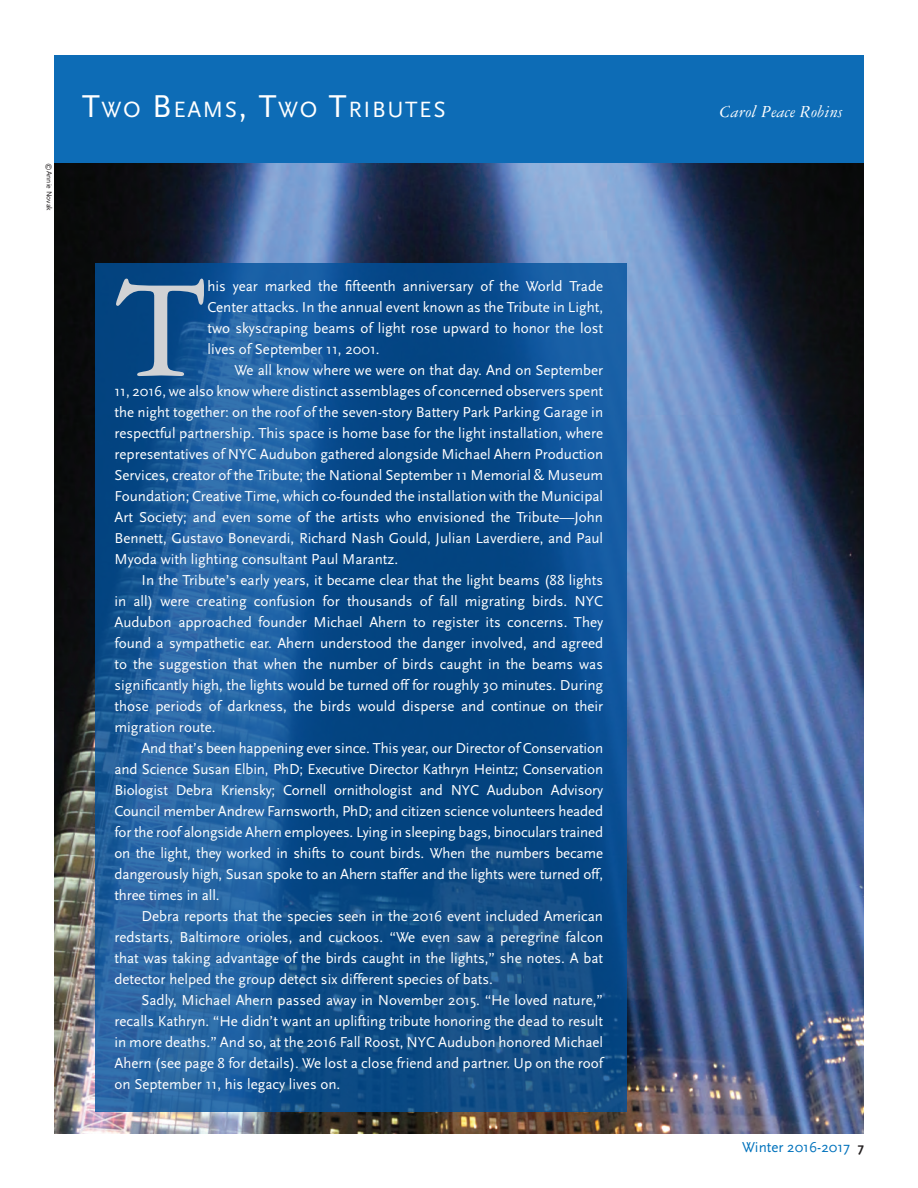
<style>
.page{position:relative;width:918px;height:1188px;background:#fff}
.page>*{position:absolute;margin:0;border:0;box-sizing:border-box;transform-origin:0 0}
.t1{font:152.25px "Garamond Three";color:#d1d2d4}
.t2{font:23.1px "Scala Sans Caps";letter-spacing:.07em;color:#fff}
.t3{font:italic 18px "Garamond Three";letter-spacing:.01em;color:#fff}
.t4{font:15px/21px "Scala Sans";color:#fff;text-align:justify}
.t5{font:15px "Scala Sans";color:#0072bc}
.t6{font:7.5px "Scala Sans";color:#231f20}
.s1{font-size:33px}
.s2{font-weight:700;font-size:13.5px;color:#231f20}
</style>
<div class="page">
<img style="left:54px;top:163px;width:810px;height:971px">
<div style="left:54px;top:55px;width:810px;height:108px;background:#0d6cb6"></div>
<svg style="left:95px;top:263px;width:531px;height:849px;background:#115290"></svg>
<p class="t6" style="left:53px;top:163px;width:49px;rotate:90deg">©Annie N ovak</p>
<h2 class="t2" style="left:82px;top:97px;width:365px"><span class="s1">T</span>WO <span class="s1">B</span>EAMS<span class="s1">, T</span>WO <span class="s1">T</span>RIB UTES</h2>
<p class="t3" style="left:720px;top:102px;width:125px">Carol Peace Robins</p>
<h1 class="t1" style="left:114px;top:247px;width:95px">T</h1>
<p class="t4" style="left:208px;top:276px;width:397px">his year marked the fifteenth anniversary of the World Trade Center attacks. I n the annual event known as the Tribute in Light, two skyscraping beams of light rose upward to honor the lost lives of September 11, 2001.</p>
<p class="t4" style="left:114px;top:360px;width:490px;text-indent:120px">We all know where we were on that day. And on September 11, 2016, we also know where distinct assemblages of concerned observers spent the night together: on the roof of the seven-story Battery Park Parking Garage in respectful partnership. This space is home base for the light installation, where representatives of NYC Audubon gathered alongside M ichael Ahern Production Services, creator of the Tribute; the N ational September 11 M emorial &amp; M useum Foundation; Creative Time, which co-founded the installation with the M unicipal Art Society; and even some of the artists who envisioned the Tribute—John Bennett, Gustavo Bonevardi, Richard N ash Gould, Julian Laverdiere, and Paul Myoda with lighting consultant Paul M arantz.</p>
<p class="t4" style="left:115px;top:570px;width:490px;text-indent:27px">I n the Tribute’s early years, it became clear that the light beams (88 lights in all) were creating confusion for thousands of fall migrating birds. NYC Audubon approached founder M ichael Ahern to register its concerns. They found a sympathetic ear. Ahern understood the danger involved, and agreed to the suggestion that when the number of birds caught in the beams was significantly high, the lights would be turned off for roughly 30 minutes. During those periods of darkness, the birds would disperse and continue on their migration route.</p>
<p class="t4" style="left:114px;top:738px;width:490px;text-indent:27px">And that’s been happening ever since. This year, our Director of Conservation and Science Susan Elbin, PhD; Executive Director Kathryn H eintz; Conservation Biologist Debra Kriensky; Cornell ornithologist and NYC Audubon Advisory Council member Andrew Farnsworth, PhD; and citizen science volunteers headed for the roof alongside Ahern employees. Lying in sleeping bags, binoculars trained on the light, they worked in shifts to count birds. When the numbers became dangerously high, Susan spoke to an Ahern staffer and the lights were turned off, three times in all.</p>
<p class="t4" style="left:114px;top:906px;width:490px;text-indent:27px">Debra reports that the species seen in the 2016 event included American redstarts, Baltimore orioles, and cuckoos. “We even saw a peregrine falcon that was taking advantage of the birds caught in the lights,” she notes. A bat detector helped the group detect six different species of bats.</p>
<p class="t4" style="left:114px;top:990px;width:492px;text-indent:27px">Sadly, M ichael Ahern passed away in N ovember 2015. “H e loved nature,” recalls Kathryn. “He didn’t want an uplifting tribute honoring the dead to result in more deaths.” And so, at the 2016 Fall Roost, NYC Audubon honored M ichael Ahern (see page 8 for details). We lost a close friend and partner. U p on the roof on September 11, his legacy lives on.</p>
<p class="t5" style="left:742px;top:1139px;width:123px">Winter 2016-2017 <span class="s2">7</span></p>
</div>
